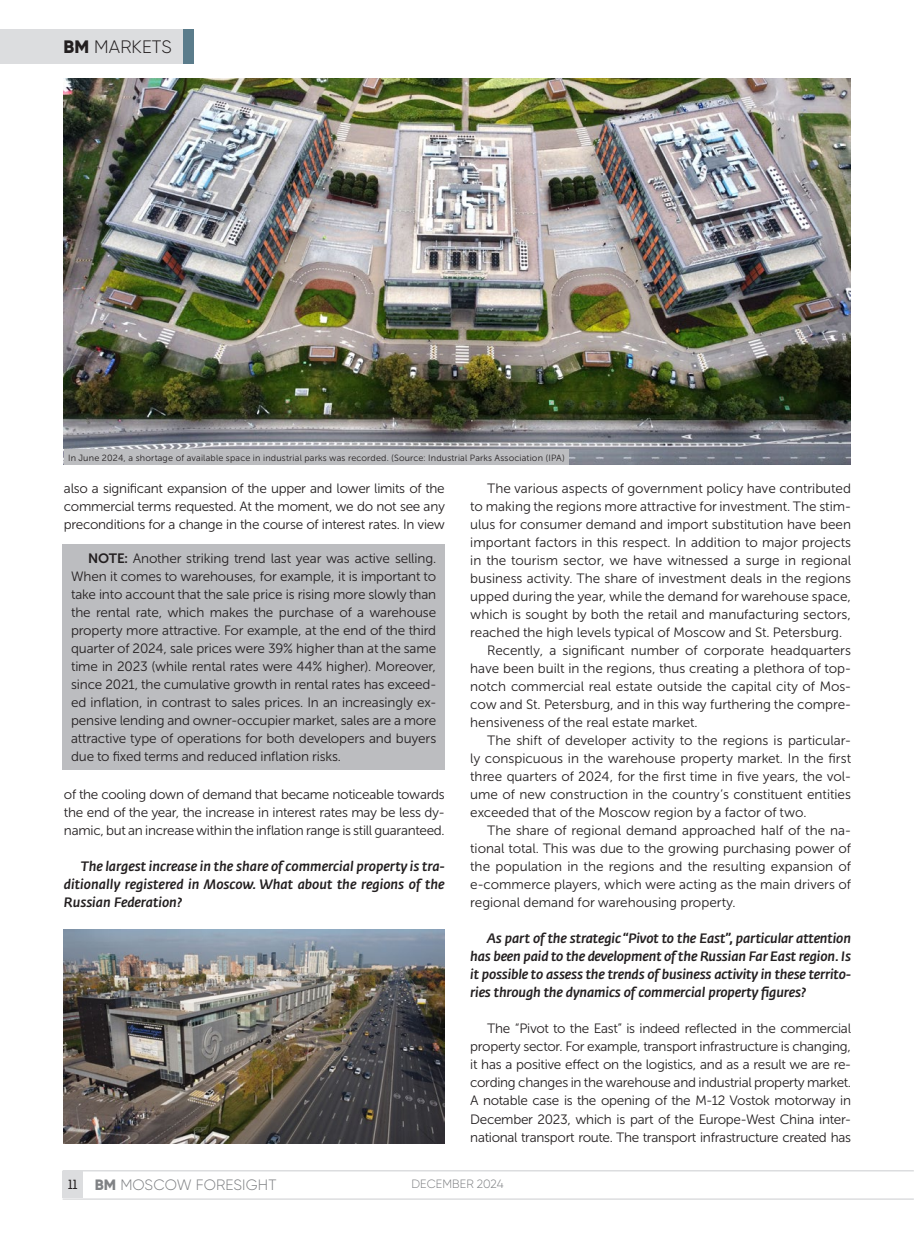
<style>
.page{position:relative;width:915px;height:1234px;background:#fff}
.page>*{position:absolute;margin:0;border:0;box-sizing:border-box;transform-origin:0 0}
.t1{font:300 18px "Gilroy";letter-spacing:.01em;color:#231f20}
.t2{font:300 15px "Gilroy";letter-spacing:.01em;color:#808285}
.text{font:13.5px/18px "Museo Sans Cyrl 300";letter-spacing:-.01em;color:#231f20;text-align:justify}
.qwestion{font:italic 500 13.5px/18px "Fedra Sans Pro";letter-spacing:-.01em;color:#231f20;text-align:justify}
.t3{font:300 12px "Gilroy";letter-spacing:.01em;color:#808285}
.text-2{font:9px "Museo Sans Cyrl 300";letter-spacing:.02em;color:#231f20}
.s1{font-weight:800}
.s2{font-family:"Museo Sans Cyrl 700"}
.s3{font-family:"Kelson Sans";font-weight:400;font-size:12px;color:#231f20}
</style>
<div class="page">
<div style="left:0;top:30px;width:189px;height:34px;background:#dcdddf"></div>
<div style="left:184px;top:30px;width:10px;height:34px;background:#5b7c8b"></div>
<img style="left:63px;top:79px;width:787px;height:386px">
<img style="left:64px;top:929px;width:380px;height:213px">
<div style="left:64px;top:449px;width:504px;height:16px;background:#bcbdc0"></div>
<div style="left:63px;top:544px;width:381px;height:225px;background:#bcbdc0"></div>
<hr style="left:63px;top:1169px;width:850px;height:2px;background:#dcdddf">
<hr style="left:63px;top:1197px;width:850px;height:2px;background:#dcdddf">
<div style="left:63px;top:1171px;width:20px;height:26px;background:#dcdddf"></div>
<p class="t1" style="left:63px;top:36px;width:110px"><span class="s1">BM</span> MARKETS</p>
<p class="text-2" style="left:68px;top:452px;width:497px">In June 2024, a shortage of available space in industrial parks was recorded. (Source: Industrial Parks Association (IPA)</p>
<p class="text" style="left:64px;top:479px;width:382px">also a significant expansion of the upper and lower limits of the commercial terms requested. At the moment, we do not see any preconditions for a change in the course of interest rates. In view</p>
<p class="text" style="left:71px;top:549px;width:366px;text-indent:17px"><span class="s2">NOTE:</span> Another striking trend last year was active selling.<br>When it comes to warehouses, for example, it is important to take into account that the sale price is rising more slowly than the rental rate, which makes the purchase of a warehouse property more attractive. For example, at the end of the third quarter of 2024, sale prices were 39% higher than at the same time in 2023 (while rental rates were 44% higher). Moreover, since 2021, the cumulative growth in rental rates has exceed&shy;ed inflation, in contrast to sales prices. In an increasingly ex&shy;pensive lending and owner-occupier market, sales are a more attractive type of operations for both developers and buyers due to fixed terms and reduced inflation risks.</p>
<p class="text" style="left:64px;top:785px;width:382px">of the cooling down of demand that became noticeable towards the end of the year, the increase in interest rates may be less dy&shy;namic, but an increase within the inflation range is still guaranteed.</p>
<p class="qwestion" style="left:64px;top:857px;width:382px;text-indent:17px">The largest increase in the share of commercial property is tra&shy;ditionally registered in Moscow. What about the regions of the Russian Federation?</p>
<p class="text" style="left:470px;top:479px;width:382px;text-indent:17px">The various aspects of government policy have contributed to making the regions more attractive for investment. The stim&shy;ulus for consumer demand and import substitution have been important factors in this respect. In addition to major projects in the tourism sector, we have witnessed a surge in regional business activity. The share of investment deals in the regions upped during the year, while the demand for warehouse space, which is sought by both the retail and manufacturing sectors, reached the high levels typical of Moscow and St. Petersburg.</p>
<p class="text" style="left:470px;top:641px;width:382px;text-indent:17px">Recently, a significant number of corporate headquarters have been built in the regions, thus creating a plethora of top&shy;notch commercial real estate outside the capital city of Mos&shy;cow and St. Petersburg, and in this way furthering the compre&shy;hensiveness of the real estate market.</p>
<p class="text" style="left:470px;top:731px;width:382px;text-indent:17px">The shift of developer activity to the regions is particular&shy;ly conspicuous in the warehouse property market. In the first three quarters of 2024, for the first time in five years, the vol&shy;ume of new construction in the country’s constituent entities exceeded that of the Moscow region by a factor of two.</p>
<p class="text" style="left:470px;top:821px;width:382px;text-indent:17px">The share of regional demand approached half of the na&shy;tional total. This was due to the growing purchasing power of the population in the regions and the resulting expansion of e-commerce players, which were acting as the main drivers of regional demand for warehousing property.</p>
<p class="qwestion" style="left:470px;top:929px;width:382px;text-indent:17px">As part of the strategic “Pivot to the East”, particular attention has been paid to the development of the Russian Far East region. Is it possible to assess the trends of business activity in these territo&shy;ries through the dynamics of commercial property figures?</p>
<p class="text" style="left:470px;top:1019px;width:382px;text-indent:17px">The “Pivot to the East” is indeed reflected in the commercial property sector. For example, transport infrastructure is changing, it has a positive effect on the logistics, and as a result we are re&shy;cording changes in the warehouse and industrial property market.<br>A notable case is the opening of the M-12 Vostok motorway in December 2023, which is part of the Europe-West China inter&shy;national transport route. The transport infrastructure created has</p>
<p class="t2" style="left:68px;top:1174px;width:210px"><span class="s3">11</span> <span class="s1">BM</span> MOSCOW FORESIGHT</p>
<p class="t3" style="left:411px;top:1176px;width:94px">DECEMBER 2024</p>
</div>
